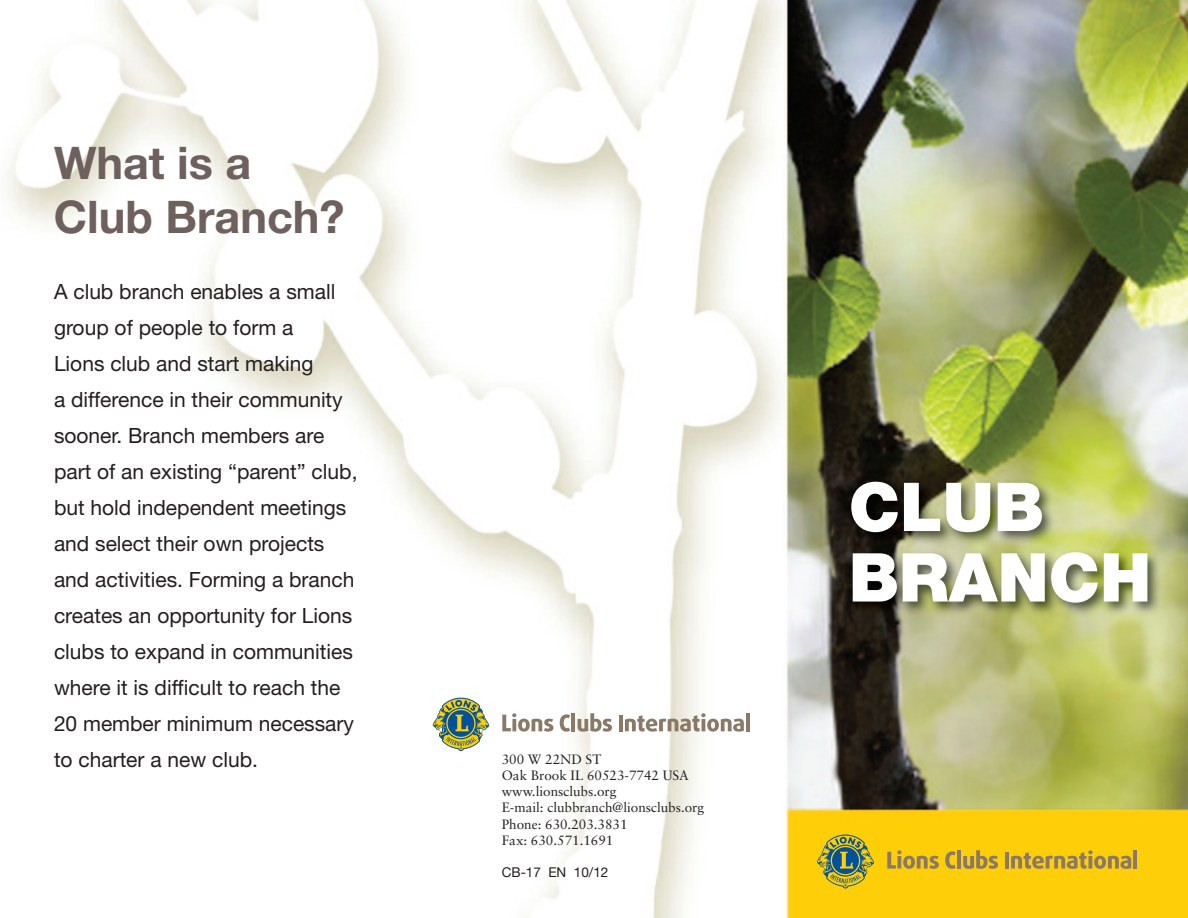
<style>
.page{position:relative;width:1188px;height:918px;background:#fff}
.page>*{position:absolute;margin:0;border:0;box-sizing:border-box;transform-origin:0 0}
.t1{font:900 67.5px/70.5px "Helvetica Neue";color:#fff}
.t2{font:700 45px/54px "Helvetica Neue";color:#6d605d}
.t3{font:21px/36px "Helvetica Neue";color:#231f20}
.t4{font:13.5px/16.2px "Sabon";color:#231f20}
.t5{font:13.5px "Helvetica Neue";color:#231f20}
</style>
<div class="page">
<img style="left:6px;top:0;width:1182px;height:918px">
<svg style="left:817px;top:835px;width:57px;height:54px"></svg>
<svg style="left:887px;top:850px;width:52px;height:19px"></svg>
<svg style="left:945px;top:851px;width:11px;height:18px"></svg>
<hr style="left:957px;top:850px;width:4px;height:19px;background:#8a7966">
<svg style="left:963px;top:850px;width:35px;height:19px"></svg>
<hr style="left:1005px;top:852px;width:4px;height:17px;background:#8a7966">
<svg style="left:1011px;top:850px;width:120px;height:19px"></svg>
<hr style="left:1133px;top:850px;width:4px;height:19px;background:#8a7966">
<img style="left:836px;top:468px;width:352px;height:264px">
<svg style="left:433px;top:698px;width:56px;height:53px"></svg>
<svg style="left:502px;top:713px;width:51px;height:19px"></svg>
<svg style="left:560px;top:714px;width:10px;height:18px"></svg>
<hr style="left:572px;top:713px;width:3px;height:18px;background:#8a7966">
<svg style="left:578px;top:713px;width:34px;height:19px"></svg>
<hr style="left:619px;top:715px;width:4px;height:16px;background:#8a7966">
<svg style="left:625px;top:713px;width:119px;height:19px"></svg>
<hr style="left:746px;top:713px;width:4px;height:18px;background:#8a7966">
<h2 class="t2" style="left:54px;top:140px;width:292px">What is a<br>Club Branch?</h2>
<p class="t3" style="left:54px;top:275px;width:305px">A club branch enables a small group of people to form a<br>Lions club and start making<br>a difference in their community sooner. Branch members are part of an existing “parent” club, but hold independent meetings and select their own projects and activities. Forming a branch creates an opportunity for Lions clubs to expand in communities where it is difficult to reach the<br>20 member minimum necessary to charter a new club.</p>
<p class="t4" style="left:502px;top:752px;width:204px">300 W 22ND ST<br>Oak Brook IL 60523-7742 USA www.lionsclubs.org<br>E-mail: clubbranch@lionsclubs.org<br>Phone: 630.203.3831<br>Fax: 630.571.1691</p>
<p class="t5" style="left:502px;top:867px;width:108px">CB-17 EN 10/12</p>
<h1 class="t1" style="left:849px;top:477px;width:304px">CLUB<br>BRANCH</h1>
</div>
